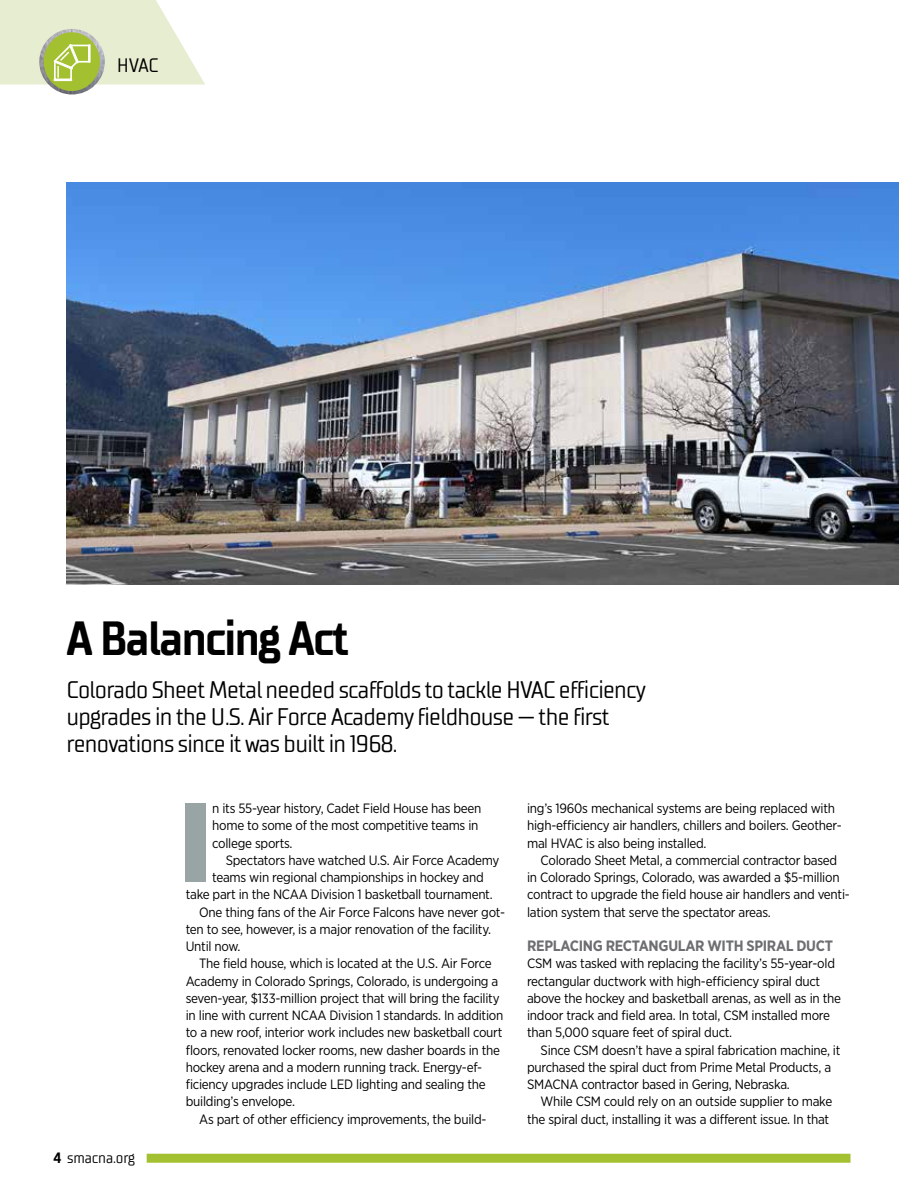
<style>
.page{position:relative;width:918px;height:1188px;background:#fff}
.page>*{position:absolute;margin:0;border:0;box-sizing:border-box;transform-origin:0 0}
.t1{font:900 112.05px "Gotham Narrow";color:#98a5a4}
.t2{font:700 48px "TT Supermolot Condensed";letter-spacing:-.03em;color:#000}
.t3{font:24px/27px "TT Supermolot Condensed";letter-spacing:-.03em;color:#000}
.t4{font:19.5px "TT Supermolot Condensed";color:#000}
.t5{font:700 15px "Gotham Narrow";letter-spacing:-.02em;color:#6d6e71}
.t6{font:15px "TT Supermolot Condensed";letter-spacing:-.01em;color:#000}
.t7{font:13.5px/17.2px "Gotham Narrow";letter-spacing:-.02em;color:#000}
.s1{font-weight:700}
</style>
<div class="page">
<div style="left:147px;top:1154px;width:704px;height:9px;background:#a2c02f"></div>
<img style="left:39px;top:29px;width:66px;height:65px;border-radius:33px">
<div style="left:44px;top:32px;width:56px;height:59px;background:#a2c02f;border-radius:50%"></div>
<svg style="left:0;top:0;width:205px;height:84px"></svg>
<img style="left:66px;top:182px;width:833px;height:402px">
<h3 class="t4" style="left:117px;top:54px;width:43px">HVAC</h3>
<h2 class="t2" style="left:66px;top:610px;width:284px">A Balancing Act</h2>
<h3 class="t3" style="left:66px;top:677px;width:581px">Colorado Sheet Metal needed scaffolds to tackle HVAC efficiency upgrades in the U.S. Air Force Academy fieldhouse — the first renovations since it was built in 1968.</h3>
<p class="t6" style="left:53px;top:1149px;width:83px"><span class="s1">4</span> smacna.org</p>
<h1 class="t1" style="left:180px;top:769px;width:34px">I</h1>
<p class="t7" style="left:212px;top:799px;width:271px">n its 55-year history, Cadet Field House has been home to some of the most competitive teams in college sports.</p>
<p class="t7" style="left:226px;top:851px;width:275px">Spectators have watched U.S. Air Force Academy</p>
<p class="t7" style="left:212px;top:868px;width:273px">teams win regional championships in hockey and</p>
<p class="t7" style="left:186px;top:886px;width:308px">take part in the NCAA Division 1 basketball tournament.</p>
<p class="t7" style="left:199px;top:903px;width:308px">One thing fans of the Air Force Falcons have never got-</p>
<p class="t7" style="left:186px;top:920px;width:307px">ten to see, however, is a major renovation of the facility.</p>
<p class="t7" style="left:186px;top:937px;width:56px">Until now.</p>
<p class="t7" style="left:199px;top:955px;width:294px">The field house, which is located at the U.S. Air Force</p>
<p class="t7" style="left:186px;top:972px;width:314px">Academy in Colorado Springs, Colorado, is undergoing a</p>
<p class="t7" style="left:186px;top:989px;width:315px">seven-year, $133-million project that will bring the facility</p>
<p class="t7" style="left:186px;top:1006px;width:319px">in line with current NCAA Division 1 standards. In addition</p>
<p class="t7" style="left:186px;top:1024px;width:318px">to a new roof, interior work includes new basketball court</p>
<p class="t7" style="left:186px;top:1041px;width:316px">floors, renovated locker rooms, new dasher boards in the</p>
<p class="t7" style="left:186px;top:1058px;width:298px">hockey arena and a modern running track. Energy-ef-</p>
<p class="t7" style="left:186px;top:1075px;width:301px">ficiency upgrades include LED lighting and sealing the</p>
<p class="t7" style="left:186px;top:1093px;width:111px">building’s envelope.</p>
<p class="t7" style="left:199px;top:1110px;width:289px">As part of other efficiency improvements, the build-</p>
<p class="t7" style="left:527px;top:799px;width:316px">ing’s 1960s mechanical systems are being replaced with high-efficiency air handlers, chillers and boilers. Geother&shy;mal HVAC is also being installed.</p>
<p class="t7" style="left:527px;top:851px;width:324px;text-indent:14px">Colorado Sheet Metal, a commercial contractor based in Colorado Springs, Colorado, was awarded a $5-million contract to upgrade the field house air handlers and venti&shy;lation system that serve the spectator areas.</p>
<p class="t5" style="left:527px;top:936px;width:307px">REPLACING RECTANGULAR WITH SPIRAL DUCT</p>
<p class="t7" style="left:527px;top:955px;width:315px">CSM was tasked with replacing the facility’s 55-year-old rectangular ductwork with high-efficiency spiral duct above the hockey and basketball arenas, as well as in the indoor track and field area. In total, CSM installed more than 5,000 square feet of spiral duct.</p>
<p class="t7" style="left:527px;top:1041px;width:315px;text-indent:14px">Since CSM doesn’t have a spiral fabrication machine, it purchased the spiral duct from Prime Metal Products, a<br>SMACNA contractor based in Gering, Nebraska.</p>
<p class="t7" style="left:527px;top:1093px;width:307px;text-align:right">While CSM could rely on an outside supplier to make the spiral duct, installing it was a different issue. In that</p>
</div>
